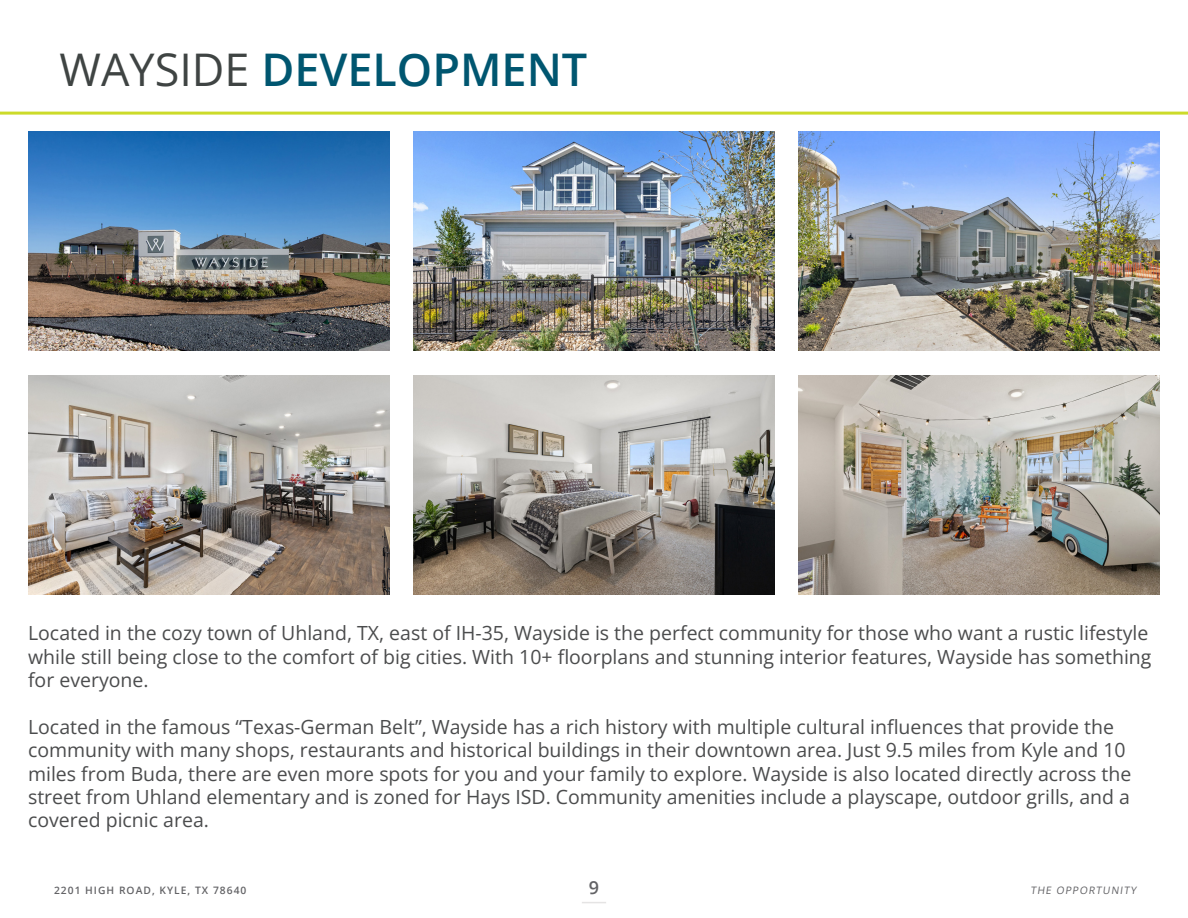
<style>
.page{position:relative;width:1188px;height:918px;background:#fff}
.page>*{position:absolute;margin:0;border:0;box-sizing:border-box;transform-origin:0 0}
.t1{font:600 45px "Open Sans";color:#005670}
.Main_Header{font:19.5px/23.4px "Open Sans";color:#4b4c4d}
.t2{font:600 18px "Open Sans";color:#636366}
.t3{font:600 10.2px "Open Sans";letter-spacing:.1em;color:#636366}
.t4{font:10.2px "Open Sans";color:#636366}
.s1{font-weight:400;color:#3f4443}
</style>
<div class="page">
<svg style="left:582px;top:902px;width:24px;height:1px"></svg>
<hr style="left:0;top:112px;width:1188px;height:3px;background:#ccdb2a">
<img style="left:28px;top:132px;width:362px;height:219px">
<img style="left:413px;top:132px;width:362px;height:219px">
<img style="left:798px;top:132px;width:362px;height:219px">
<img style="left:28px;top:376px;width:362px;height:219px">
<img style="left:413px;top:376px;width:362px;height:219px">
<img style="left:798px;top:376px;width:362px;height:219px">
<p class="t1" style="left:60px;top:39px;width:529px"><span class="s1">WAYSIDE</span> DEVELOPMENT</p>
<p class="Main_Header" style="left:28px;top:621px;width:1125px">Located in the cozy town of Uhland, TX, east of IH-35, Wayside is the perfect community for those who want a rustic lifestyle while still being close to the comfort of big cities. With 10+ floorplans and stunning interior features, Wayside has something for everyone.</p>
<p class="Main_Header" style="left:28px;top:715px;width:1105px">Located in the famous “Texas-German Belt”, Wayside has a rich history with multiple cultural influences that provide the community with many shops, restaurants and historical buildings in their downtown area. Just 9.5 miles from Kyle and 10 miles from Buda, there are even more spots for you and your family to explore. Wayside is also located directly across the street from Uhland elementary and is zoned for Hays ISD. Community amenities include a playscape, outdoor grills, and a covered picnic area.</p>
<p class="t3" style="left:54px;top:884px;width:194px">2201 HIGH ROAD, KYLE, TX 78640</p>
<p class="t2" style="left:589px;top:875px;width:12px">9</p>
<p class="t4" style="left:1030px;top:884px;width:109px">THE OPPORTUNITY</p>
</div>
